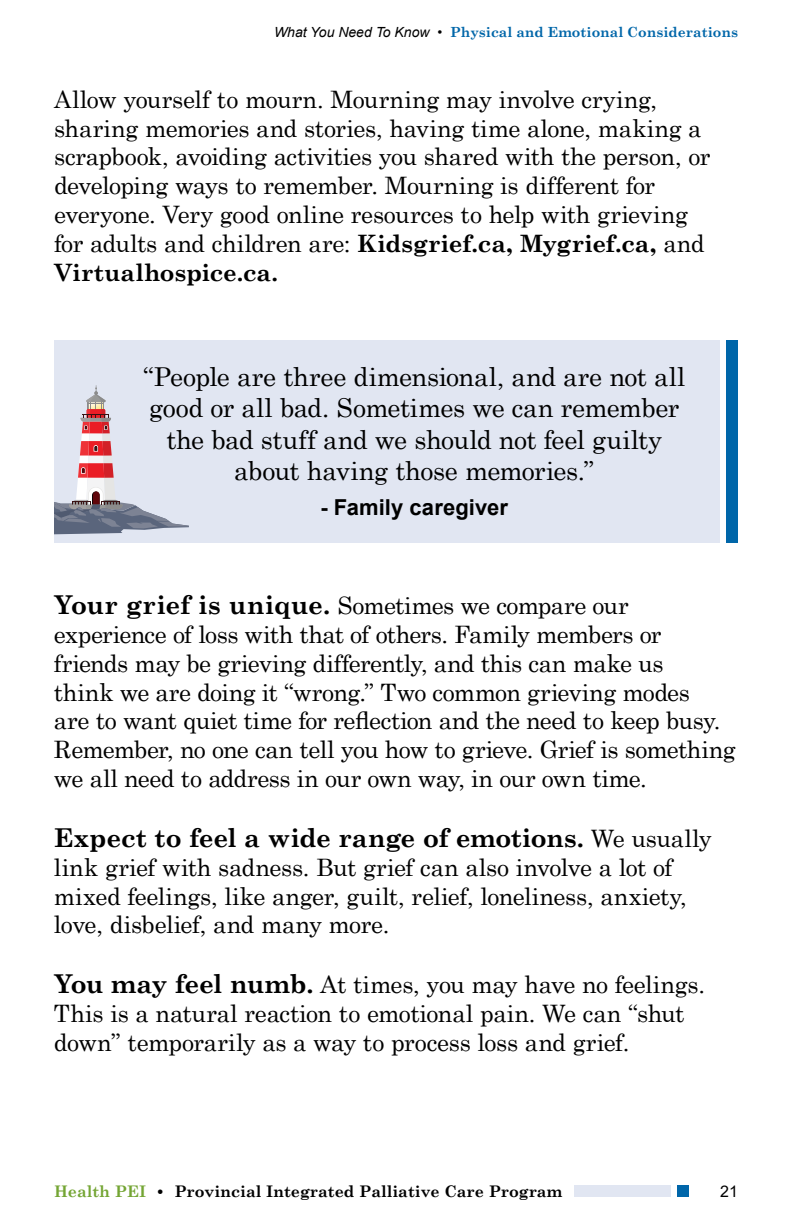
<style>
.page{position:relative;width:792px;height:1224px;background:#fff}
.page>*{position:absolute;margin:0;border:0;box-sizing:border-box;transform-origin:0 0}
.t1{font:26px/31.2px "Century Schoolbook";letter-spacing:-.015em;color:#000;text-align:center}
.t2{font:700 26px "Century Schoolbook";letter-spacing:-.01em;color:#000}
.t3{font:24px/28.8px "Century Schoolbook";letter-spacing:-.02em;color:#000}
.t4{font:700 22px "Arial";letter-spacing:.005em;color:#000}
.t5{font:700 16px "Century Schoolbook";color:#000}
.t6{font:16px "Arial";color:#000}
.t7{font:700 14px "Century Schoolbook";color:#0066a9}
.s1{font-family:"Arial";font-weight:400;font-style:italic;color:#000}
.s2{font-weight:700}
.s3{font-weight:700;font-size:26px}
.s4{font-weight:400;font-size:24px}
.s5{color:#74a534}
</style>
<div class="page">
<div style="left:574px;top:1185px;width:114px;height:12px;background:#e1e6f2"></div>
<div style="left:677px;top:1185px;width:11px;height:12px;background:#0066a9"></div>
<div style="left:671px;top:1185px;width:6px;height:12px;background:#fff"></div>
<div style="left:54px;top:340px;width:666px;height:202px;background:#e1e6f2"></div>
<div style="left:726px;top:340px;width:12px;height:202px;background:#0066a9"></div>
<svg style="left:54px;top:385px;width:135px;height:149px"></svg>
<p class="t7" style="left:274px;top:21px;width:466px"><span class="s1">What You Need To Know •</span> Physical and Emotional Considerations</p>
<p class="t3" style="left:54px;top:83px;width:658px">Allow yourself to mourn. Mourning may involve crying, sharing memories and stories, having time alone, making a scrapbook, avoiding activities you shared with the person, or developing ways to remember. Mourning is different for everyone. Very good online resources to help with grieving for adults and children are: <span class="s2">Kidsgrief.ca, Mygrief.ca,</span> and <span class="s2">Virtualhospice.ca.</span></p>
<p class="t1" style="left:143px;top:359px;width:544px">“People are three dimensional, and are not all good or all bad. Sometimes we can remember the bad stuff and we should not feel guilty about having those memories.”</p>
<p class="t4" style="left:321px;top:492px;width:189px">- Family caregiver</p>
<p class="t3" style="left:54px;top:589px;width:683px"><span class="s3">Your grief is unique.</span> Sometimes we compare our experience of loss with that of others. Family members or friends may be grieving differently, and this can make us<br>think we are doing it “wrong.” Two common grieving modes<br>are to want quiet time for reflection and the need to keep busy.<br>Remember, no one can tell you how to grieve. Grief is something we all need to address in our own way, in our own time.</p>
<p class="t2" style="left:54px;top:817px;width:659px">Expect to feel a wide range of emotions. <span class="s4">We usually</span></p>
<p class="t3" style="left:54px;top:851px;width:634px">link grief with sadness. But grief can also involve a lot of mixed feelings, like anger, guilt, relief, loneliness, anxiety, love, disbelief, and many more.</p>
<p class="t3" style="left:54px;top:968px;width:653px"><span class="s3">You may feel numb.</span> At times, you may have no feelings.<br>This is a natural reaction to emotional pain. We can “shut down” temporarily as a way to process loss and grief.</p>
<p class="t5" style="left:54px;top:1179px;width:510px"><span class="s5">Health PEI</span> • Provincial Integrated Palliative Care Program</p>
<p class="t6" style="left:720px;top:1180px;width:19px">21</p>
</div>
